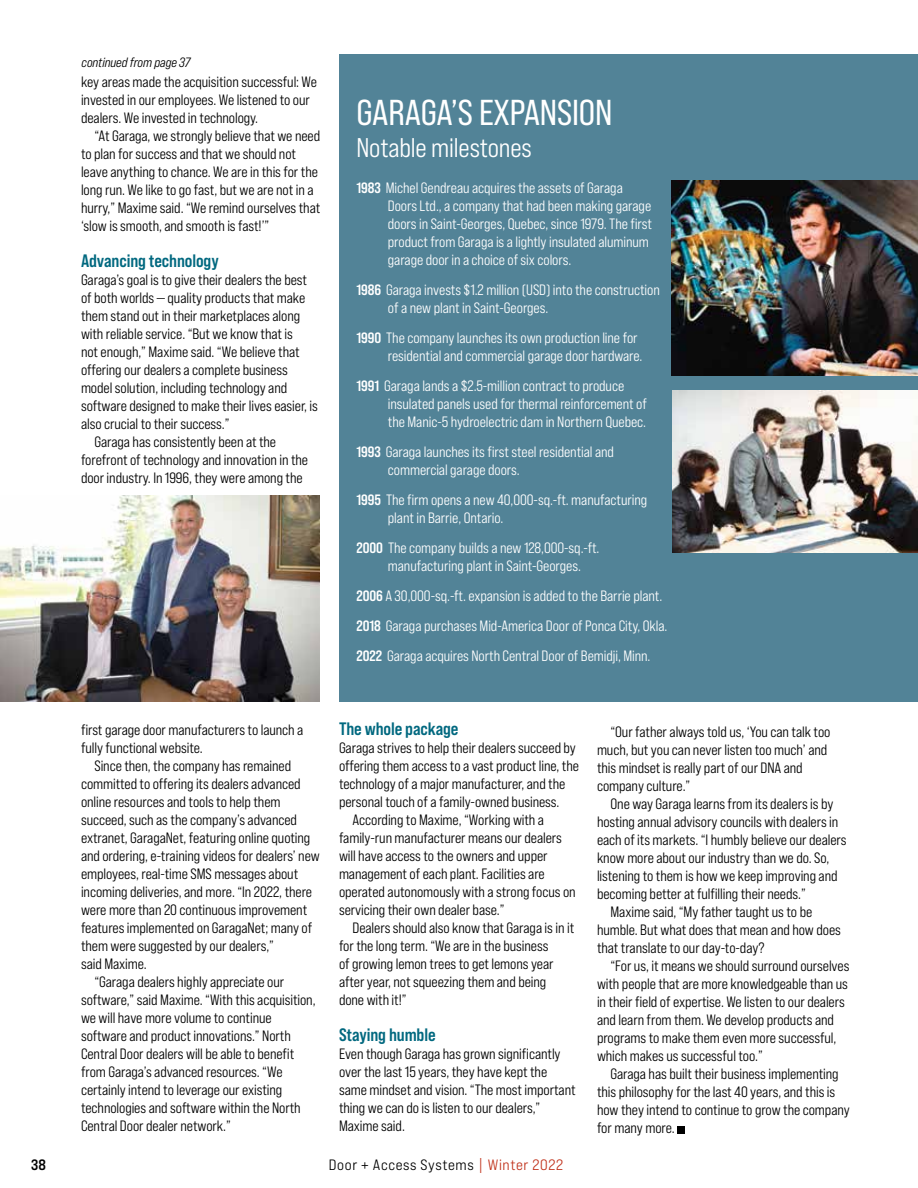
<style>
.page{position:relative;width:918px;height:1188px;background:#fff}
.page>*{position:absolute;margin:0;border:0;box-sizing:border-box;transform-origin:0 0}
.t1{font:36px "Bebas Neue Pro Sm E Rg";letter-spacing:-.005em;color:#fff}
.t2{font:27px "Bebas Neue Pro Sm E Md";letter-spacing:-.005em;color:#fff}
.t3{font:18px "Bebas Neue Pro Sm E Bd";letter-spacing:-.005em;color:#00687f}
.t4{font:15px/18px "Bebas Neue Pro Sm E Md";letter-spacing:-.005em;color:#000}
.t5{font:15px/18px "Bebas Neue Pro Sm E Md";letter-spacing:-.005em;color:#fff}
.t6{font:15px "Bebas Neue Pro Exp Md";letter-spacing:.04em;color:#000}
.t7{font:15px "Bebas Neue Pro Exp Bd";color:#000}
.t8{font:13.5px "Bebas Neue Pro Sm E Md It";letter-spacing:-.005em;color:#000}
.s1{font-family:"Bebas Neue Pro Sm E Bd"}
.s2{color:#c0311a}
</style>
<div class="page">
<div style="left:339px;top:54px;width:579px;height:648px;background:#528397"></div>
<div style="left:677px;top:1126px;width:7px;height:7px;background:#000"></div>
<img style="left:0;top:496px;width:320px;height:205px">
<img style="left:672px;top:181px;width:246px;height:194px">
<img style="left:672px;top:390px;width:246px;height:162px">
<p class="t8" style="left:82px;top:55px;width:110px">continued from page 37</p>
<p class="t4" style="left:81px;top:73px;width:238px">key areas made the acquisition successful: We invested in our employees. We listened to our dealers. We invested in technology.</p>
<p class="t4" style="left:81px;top:127px;width:241px;text-indent:14px">“At Garaga, we strongly believe that we need to plan for success and that we should not leave anything to chance. We are in this for the long run. We like to go fast, but we are not in a hurry,” Maxime said. “We remind ourselves that ‘slow is smooth, and smooth is fast!’”</p>
<p class="t3" style="left:81px;top:250px;width:139px">Advancing technology</p>
<p class="t4" style="left:81px;top:271px;width:228px">Garaga’s goal is to give their dealers the best</p>
<p class="t4" style="left:81px;top:289px;width:226px">of both worlds — quality products that make</p>
<p class="t4" style="left:81px;top:307px;width:221px">them stand out in their marketplaces along</p>
<p class="t4" style="left:81px;top:325px;width:213px">with reliable service. “But we know that is</p>
<p class="t4" style="left:81px;top:343px;width:220px">not enough,” Maxime said. “We believe that</p>
<p class="t4" style="left:81px;top:361px;width:208px">offering our dealers a complete business</p>
<p class="t4" style="left:81px;top:379px;width:208px">model solution, including technology and</p>
<p class="t4" style="left:81px;top:397px;width:238px">software designed to make their lives easier, is</p>
<p class="t4" style="left:81px;top:415px;width:150px">also crucial to their success.”</p>
<p class="t4" style="left:94px;top:433px;width:183px">Garaga has consistently been at the</p>
<p class="t4" style="left:81px;top:451px;width:229px">forefront of technology and innovation in the</p>
<p class="t4" style="left:81px;top:469px;width:223px">door industry. In 1996, they were among the</p>
<h1 class="t1" style="left:356px;top:91px;width:258px">GARAGA’S EXPANSION</h1>
<h2 class="t2" style="left:356px;top:132px;width:177px">Notable milestones</h2>
<p class="t5" style="left:388px;top:179px;width:266px;text-indent:-32px"><span class="s1">1983</span> Michel Gendreau acquires the assets of Garaga Doors Ltd., a company that had been making garage doors in Saint-Georges, Quebec, since 1979. The first product from Garaga is a lightly insulated aluminum garage door in a choice of six colors.</p>
<p class="t5" style="left:388px;top:281px;width:273px;text-indent:-32px"><span class="s1">1986</span> Garaga invests $1.2 million (USD) into the construction of a new plant in Saint-Georges.</p>
<p class="t5" style="left:388px;top:329px;width:256px;text-indent:-32px"><span class="s1">1990</span> The company launches its own production line for residential and commercial garage door hardware.</p>
<p class="t5" style="left:388px;top:377px;width:260px;text-indent:-32px"><span class="s1">1991</span> Garaga lands a $2.5-million contract to produce insulated panels used for thermal reinforcement of the Manic-5 hydroelectric dam in Northern Quebec.</p>
<p class="t5" style="left:388px;top:443px;width:228px;text-indent:-32px"><span class="s1">1993</span> Garaga launches its first steel residential and commercial garage doors.</p>
<p class="t5" style="left:388px;top:491px;width:261px;text-indent:-32px"><span class="s1">1995</span> The firm opens a new 40,000-sq.-ft. manufacturing plant in Barrie, Ontario.</p>
<p class="t5" style="left:388px;top:539px;width:213px;text-indent:-32px"><span class="s1">2000</span> The company builds a new 128,000-sq.-ft. manufacturing plant in Saint-Georges.</p>
<p class="t5" style="left:356px;top:581px;width:313px;line-height:30px"><span class="s1">2006</span> A 30,000-sq.-ft. expansion is added to the Barrie plant.<br><span class="s1">2018</span> Garaga purchases Mid-America Door of Ponca City, Okla.<br><span class="s1">2022</span> Garaga acquires North Central Door of Bemidji, Minn.</p>
<p class="t4" style="left:81px;top:721px;width:224px">first garage door manufacturers to launch a fully functional website.</p>
<p class="t4" style="left:94px;top:757px;width:198px">Since then, the company has remained</p>
<p class="t4" style="left:81px;top:775px;width:221px">committed to offering its dealers advanced</p>
<p class="t4" style="left:81px;top:793px;width:201px">online resources and tools to help them</p>
<p class="t4" style="left:81px;top:811px;width:218px">succeed, such as the company’s advanced</p>
<p class="t4" style="left:81px;top:829px;width:231px">extranet, GaragaNet, featuring online quoting</p>
<p class="t4" style="left:81px;top:847px;width:240px">and ordering, e-training videos for dealers’ new</p>
<p class="t4" style="left:81px;top:865px;width:219px">employees, real-time SMS messages about</p>
<p class="t4" style="left:81px;top:883px;width:233px">incoming deliveries, and more. “In 2022, there</p>
<p class="t4" style="left:81px;top:901px;width:228px">were more than 20 continuous improvement</p>
<p class="t4" style="left:81px;top:919px;width:233px">features implemented on GaragaNet; many of</p>
<p class="t4" style="left:81px;top:937px;width:195px">them were suggested by our dealers,”</p>
<p class="t4" style="left:81px;top:955px;width:67px">said Maxime.</p>
<p class="t4" style="left:94px;top:973px;width:191px">“Garaga dealers highly appreciate our</p>
<p class="t4" style="left:81px;top:991px;width:236px">software,” said Maxime. “With this acquisition,</p>
<p class="t4" style="left:81px;top:1009px;width:192px">we will have more volume to continue</p>
<p class="t4" style="left:81px;top:1027px;width:211px">software and product innovations.” North</p>
<p class="t4" style="left:81px;top:1045px;width:215px">Central Door dealers will be able to benefit</p>
<p class="t4" style="left:81px;top:1063px;width:203px">from Garaga’s advanced resources. “We</p>
<p class="t4" style="left:81px;top:1081px;width:203px">certainly intend to leverage our existing</p>
<p class="t4" style="left:81px;top:1099px;width:221px">technologies and software within the North</p>
<p class="t4" style="left:81px;top:1117px;width:151px">Central Door dealer network.”</p>
<p class="t3" style="left:339px;top:719px;width:121px">The whole package</p>
<p class="t4" style="left:339px;top:739px;width:239px">Garaga strives to help their dealers succeed by</p>
<p class="t4" style="left:339px;top:757px;width:242px">offering them access to a vast product line, the</p>
<p class="t4" style="left:339px;top:775px;width:228px">technology of a major manufacturer, and the</p>
<p class="t4" style="left:339px;top:793px;width:222px">personal touch of a family-owned business.</p>
<p class="t4" style="left:352px;top:811px;width:193px">According to Maxime, “Working with a</p>
<p class="t4" style="left:339px;top:829px;width:224px">family-run manufacturer means our dealers</p>
<p class="t4" style="left:339px;top:847px;width:210px">will have access to the owners and upper</p>
<p class="t4" style="left:339px;top:865px;width:207px">management of each plant. Facilities are</p>
<p class="t4" style="left:339px;top:883px;width:238px">operated autonomously with a strong focus on</p>
<p class="t4" style="left:339px;top:901px;width:167px">servicing their own dealer base.”</p>
<p class="t4" style="left:352px;top:919px;width:223px">Dealers should also know that Garaga is in it</p>
<p class="t4" style="left:339px;top:937px;width:211px">for the long term. “We are in the business</p>
<p class="t4" style="left:339px;top:955px;width:216px">of growing lemon trees to get lemons year</p>
<p class="t4" style="left:339px;top:973px;width:209px">after year, not squeezing them and being</p>
<p class="t4" style="left:339px;top:991px;width:69px">done with it!”</p>
<p class="t3" style="left:339px;top:1025px;width:98px">Staying humble</p>
<p class="t4" style="left:339px;top:1045px;width:238px">Even though Garaga has grown significantly over the last 15 years, they have kept the same mindset and vision. “The most important thing we can do is listen to our dealers,” Maxime said.</p>
<p class="t4" style="left:597px;top:723px;width:235px;text-indent:14px">“Our father always told us, ‘You can talk too much, but you can never listen too much’ and this mindset is really part of our DNA and company culture.”</p>
<p class="t4" style="left:610px;top:795px;width:224px">One way Garaga learns from its dealers is by</p>
<p class="t4" style="left:597px;top:813px;width:243px">hosting annual advisory councils with dealers in</p>
<p class="t4" style="left:597px;top:831px;width:251px">each of its markets. “I humbly believe our dealers</p>
<p class="t4" style="left:597px;top:849px;width:234px">know more about our industry than we do. So,</p>
<p class="t4" style="left:597px;top:867px;width:242px">listening to them is how we keep improving and</p>
<p class="t4" style="left:597px;top:885px;width:210px">becoming better at fulfilling their needs.”</p>
<p class="t4" style="left:610px;top:903px;width:203px">Maxime said, “My father taught us to be</p>
<p class="t4" style="left:597px;top:921px;width:245px">humble. But what does that mean and how does</p>
<p class="t4" style="left:597px;top:939px;width:169px">that translate to our day-to-day?</p>
<p class="t4" style="left:610px;top:957px;width:240px">“For us, it means we should surround ourselves</p>
<p class="t4" style="left:597px;top:975px;width:252px">with people that are more knowledgeable than us</p>
<p class="t4" style="left:597px;top:993px;width:249px">in their field of expertise. We listen to our dealers</p>
<p class="t4" style="left:597px;top:1011px;width:239px">and learn from them. We develop products and</p>
<p class="t4" style="left:597px;top:1029px;width:241px">programs to make them even more successful,</p>
<p class="t4" style="left:597px;top:1047px;width:167px">which makes us successful too.”</p>
<p class="t4" style="left:610px;top:1065px;width:230px">Garaga has built their business implementing</p>
<p class="t4" style="left:597px;top:1083px;width:240px">this philosophy for the last 40 years, and this is</p>
<p class="t4" style="left:597px;top:1101px;width:254px">how they intend to continue to grow the company</p>
<p class="t4" style="left:597px;top:1119px;width:79px">for many more.</p>
<p class="t7" style="left:31px;top:1155px;width:16px">38</p>
<p class="t6" style="left:329px;top:1155px;width:236px">Door + Access Systems <span class="s2">| Winter 2022</span></p>
</div>
